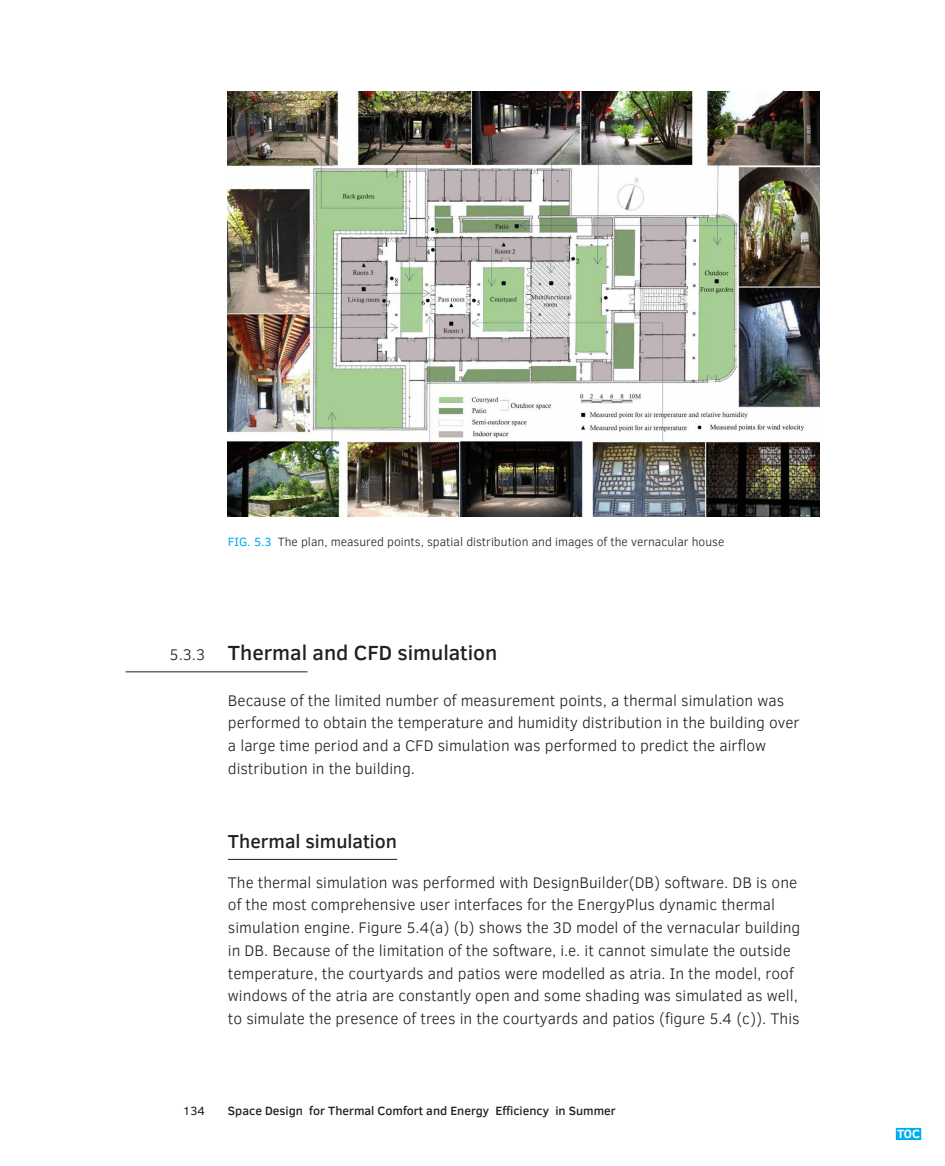
<style>
.page{position:relative;width:945px;height:1166px;background:#fff}
.page>*{position:absolute;margin:0;border:0;box-sizing:border-box;transform-origin:0 0}
.t1{font:500 21px "Clear Sans";color:#231f20}
.SUBHEADING_Normal_1{font:500 19.25px "Clear Sans";color:#231f20}
.BODY_Normal{font:300 15.75px/22.8px "Clear Sans";color:#231f20}
.t2{font:300 12.25px "Clear Sans";color:#231f20}
.t3{font:500 12.25px "Clear Sans";color:#231f20}
.t4{font:12.25px "Clear Sans";color:#231f20}
.t5{font:700 12.25px "Clear Sans";color:#fff}
.s1{font-weight:400;color:#00aeef}
.s2{font-weight:300;font-size:15.75px}
</style>
<div class="page">
<hr style="left:126px;top:671px;width:182px;height:1px;background:#231f20">
<hr style="left:228px;top:859px;width:169px;height:1px;background:#231f20">
<img style="left:228px;top:91px;width:591px;height:425px">
<div style="left:895px;top:1127px;width:27px;height:13px;background:#00aeef;border:1px solid #fff"></div>
<p class="t2" style="left:228px;top:534px;width:498px"><span class="s1">FIG. 5.3</span> The plan, measured points, spatial distribution and images of the vernacular house</p>
<p class="t1" style="left:170px;top:638px;width:329px"><span class="s2">5.3.3</span> Thermal and CFD simulation</p>
<p class="BODY_Normal" style="left:228px;top:688px;width:573px">Because of the limited number of measurement points, a thermal simulation was performed to obtain the temperature and humidity distribution in the building over a large time period and a CFD simulation was performed to predict the airflow distribution in the building.</p>
<p class="SUBHEADING_Normal_1" style="left:228px;top:827px;width:171px">Thermal simulation</p>
<p class="BODY_Normal" style="left:228px;top:870px;width:574px">The thermal simulation was performed with DesignBuilder(DB) software. DB is one of the most comprehensive user interfaces for the EnergyPlus dynamic thermal simulation engine. Figure 5.4(a) (b) shows the 3D model of the vernacular building in DB. Because of the limitation of the software, i.e. it cannot simulate the outside temperature, the courtyards and patios were modelled as atria. In the model, roof windows of the atria are constantly open and some shading was simulated as well, to simulate the presence of trees in the courtyards and patios (figure 5.4 (c)). This</p>
<p class="t4" style="left:183px;top:1102px;width:24px">134</p>
<p class="t3" style="left:228px;top:1102px;width:389px">Space Design for Thermal Comfort and Energy Efficiency in Summer</p>
<p class="t5" style="left:897px;top:1124px;width:25px">TOC</p>
</div>
